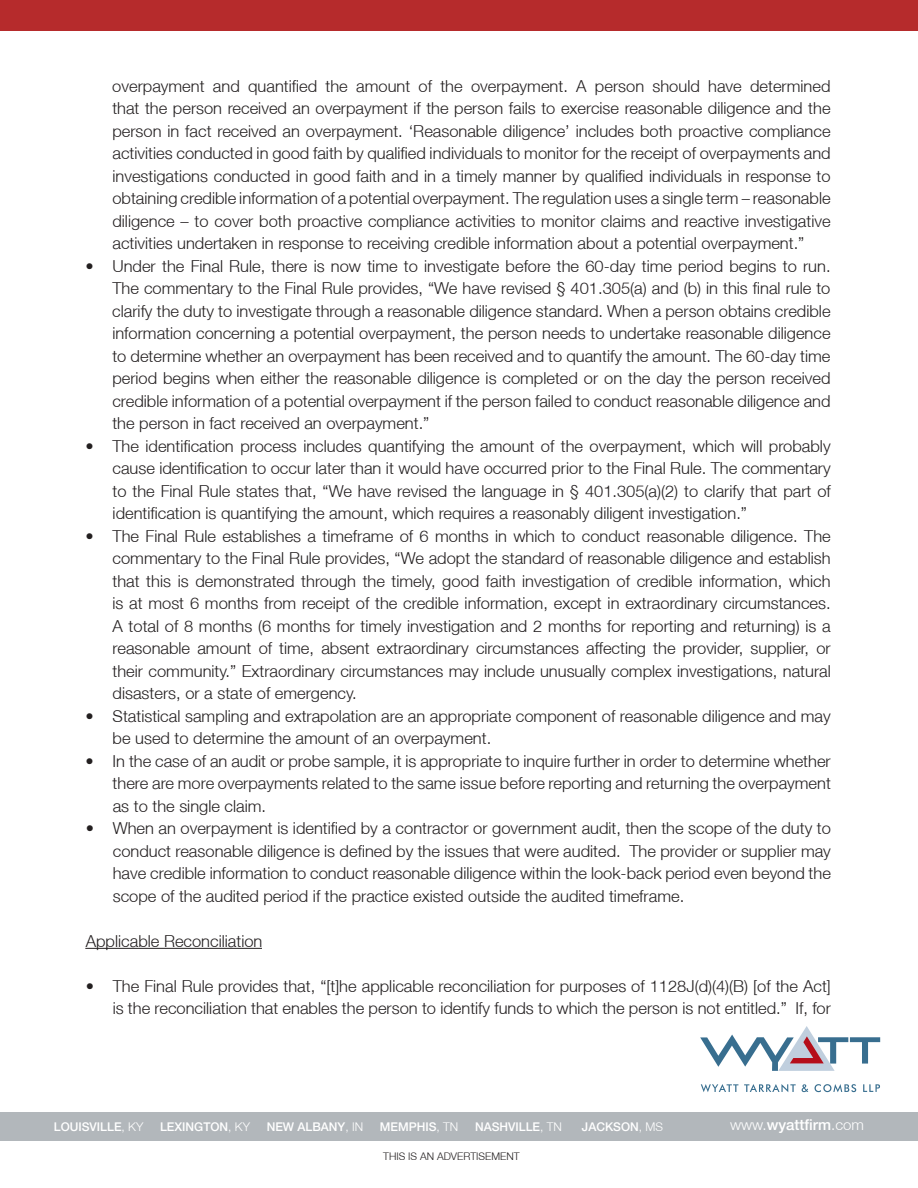
<style>
.page{position:relative;width:918px;height:1188px;background:#fff}
.page>*{position:absolute;margin:0;border:0;box-sizing:border-box;transform-origin:0 0}
.t1{font:300 16.5px/22.5px "Helvetica Neue LT";color:#231f20;text-align:justify}
.t2{font:500 15px "Helvetica Neue LT";color:#fff}
.t3{font:500 12px "Helvetica Neue LT";color:#fff}
.t4{font:300 10.5px "Helvetica Neue LT";color:#231f20}
.s1{font-weight:300}
</style>
<div class="page">
<div style="left:0;top:0;width:918px;height:30px;background:#b62b2c"></div>
<hr style="left:85px;top:948px;width:177px;height:1px;background:#231f20">
<div style="left:0;top:1112px;width:918px;height:28px;background:#b2b7bb"></div>
<svg style="left:701px;top:1084px;width:37px;height:8px"></svg>
<svg style="left:744px;top:1084px;width:52px;height:8px"></svg>
<svg style="left:802px;top:1084px;width:6px;height:8px"></svg>
<svg style="left:815px;top:1084px;width:41px;height:8px"></svg>
<svg style="left:863px;top:1084px;width:17px;height:8px"></svg>
<svg style="left:700px;top:1026px;width:180px;height:45px"></svg>
<p class="t1" style="left:112px;top:74px;width:720px">overpayment and quantified the amount of the overpayment. A person should have determined that the person received an overpayment if the person fails to exercise reasonable diligence and the person in fact received an overpayment. ‘Reasonable diligence’ includes both proactive compliance activities conducted in good faith by qualified individuals to monitor for the receipt of overpayments and investigations conducted in good faith and in a timely manner by qualified individuals in response to obtaining credible information of a potential overpayment. The regulation uses a single term – reasonable diligence – to cover both proactive compliance activities to monitor claims and reactive investigative activities undertaken in response to receiving credible information about a potential overpayment.”</p>
<p class="t1" style="left:112px;top:254px;width:720px;text-indent:-27px">• Under the Final Rule, there is now time to investigate before the 60-day time period begins to run.<br>The commentary to the Final Rule provides, “We have revised § 401.305(a) and (b) in this final rule to clarify the duty to investigate through a reasonable diligence standard. When a person obtains credible information concerning a potential overpayment, the person needs to undertake reasonable diligence to determine whether an overpayment has been received and to quantify the amount. The 60-day time period begins when either the reasonable diligence is completed or on the day the person received credible information of a potential overpayment if the person failed to conduct reasonable diligence and the person in fact received an overpayment.”</p>
<p class="t1" style="left:112px;top:434px;width:720px;text-indent:-27px">• The identification process includes quantifying the amount of the overpayment, which will probably cause identification to occur later than it would have occurred prior to the Final Rule. The commentary to the Final Rule states that, “We have revised the language in § 401.305(a)(2) to clarify that part of identification is quantifying the amount, which requires a reasonably diligent investigation.”</p>
<p class="t1" style="left:112px;top:524px;width:720px;text-indent:-27px">• The Final Rule establishes a timeframe of 6 months in which to conduct reasonable diligence. The commentary to the Final Rule provides, “We adopt the standard of reasonable diligence and establish that this is demonstrated through the timely, good faith investigation of credible information, which is at most 6 months from receipt of the credible information, except in extraordinary circumstances.<br>A total of 8 months (6 months for timely investigation and 2 months for reporting and returning) is a reasonable amount of time, absent extraordinary circumstances affecting the provider, supplier, or their community.” Extraordinary circumstances may include unusually complex investigations, natural disasters, or a state of emergency.</p>
<p class="t1" style="left:113px;top:704px;width:720px;text-indent:-27px">• Statistical sampling and extrapolation are an appropriate component of reasonable diligence and may be used to determine the amount of an overpayment.</p>
<p class="t1" style="left:113px;top:749px;width:720px;text-indent:-27px">• In the case of an audit or probe sample, it is appropriate to inquire further in order to determine whether there are more overpayments related to the same issue before reporting and returning the overpayment as to the single claim.</p>
<p class="t1" style="left:113px;top:817px;width:720px;text-indent:-27px">• When an overpayment is identified by a contractor or government audit, then the scope of the duty to conduct reasonable diligence is defined by the issues that were audited. The provider or supplier may have credible information to conduct reasonable diligence within the look-back period even beyond the scope of the audited period if the practice existed outside the audited timeframe.</p>
<p class="t1" style="left:86px;top:929px;width:178px">Applicable Reconciliation</p>
<p class="t1" style="left:86px;top:974px;width:747px;text-align:right">• The Final Rule provides that, “[t]he applicable reconciliation for purposes of 1128J(d)(4)(B) [of the Act] is the reconciliation that enables the person to identify funds to which the person is not entitled.” If, for</p>
<p class="t3" style="left:54px;top:1120px;width:91px">LOUISVILLE<span class="s1">, KY</span></p>
<p class="t3" style="left:160px;top:1120px;width:92px">LEXINGTON<span class="s1">, KY</span></p>
<p class="t3" style="left:267px;top:1120px;width:98px">NEW ALBANY<span class="s1">, IN</span></p>
<p class="t3" style="left:380px;top:1120px;width:80px">MEMPHIS<span class="s1">, TN</span></p>
<p class="t3" style="left:475px;top:1120px;width:88px">NASHVILLE<span class="s1">, TN</span></p>
<p class="t3" style="left:582px;top:1120px;width:83px">JACKSON<span class="s1">, MS</span></p>
<p class="t2" style="left:730px;top:1116px;width:135px"><span class="s1">www.</span>wyattfirm<span class="s1">.com</span></p>
<p class="t4" style="left:383px;top:1150px;width:138px">THIS IS AN ADVERTISEMENT</p>
</div>
